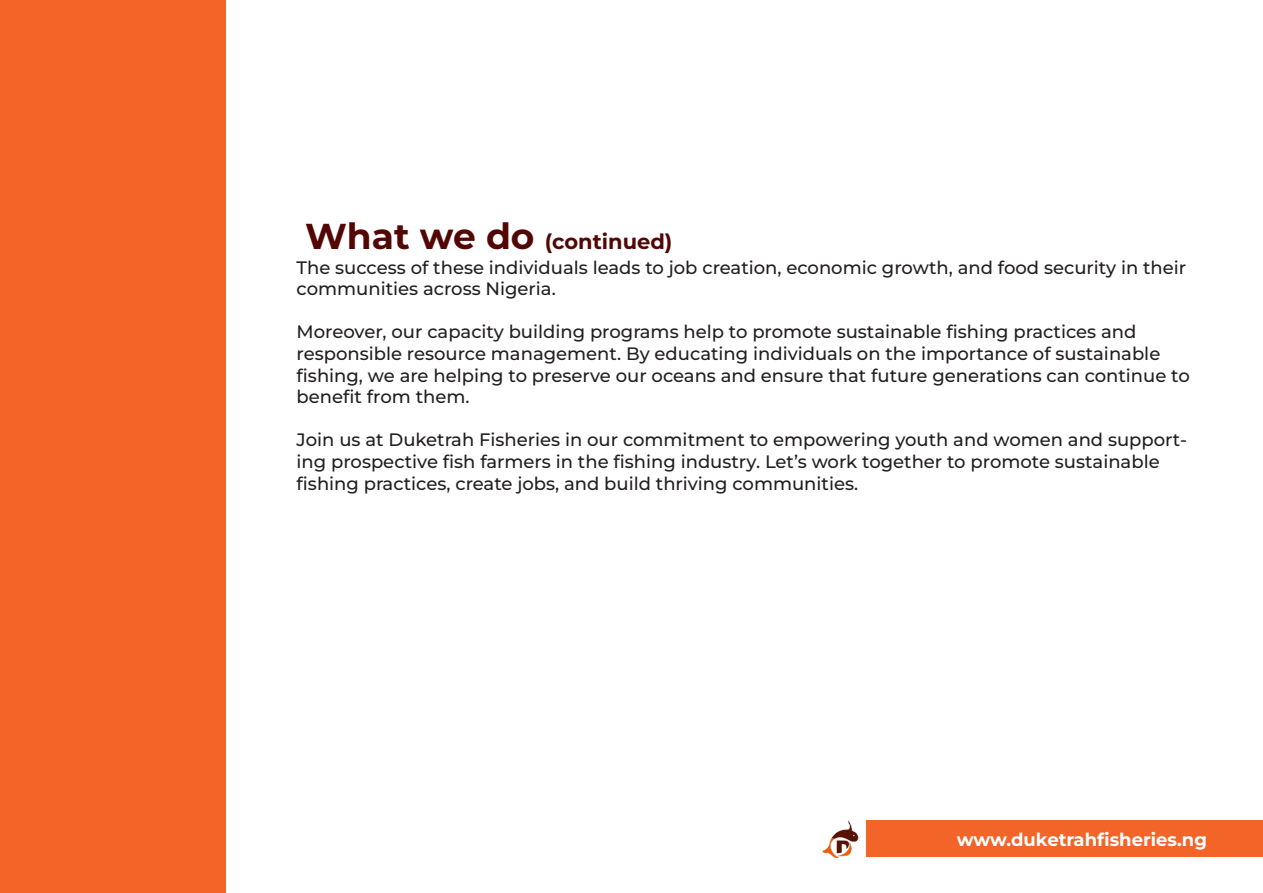
<style>
.page{position:relative;width:1263px;height:893px;background:#fff}
.page>*{position:absolute;margin:0;border:0;box-sizing:border-box;transform-origin:0 0}
.t1{font:700 21px "Montserrat";color:#520705}
.t2{font:500 18px/21.6px "Montserrat";color:#231f20}
.t3{font:700 18px "Montserrat";color:#fff}
.s1{font-size:36px}
</style>
<div class="page">
<div style="left:0;top:0;width:225px;height:893px;background:#f26428"></div>
<div style="left:866px;top:821px;width:397px;height:36px;background:#f26428"></div>
<img style="left:823px;top:821px;width:37px;height:36px">
<p class="t1" style="left:305px;top:227px;width:369px"><span class="s1">What we do</span> (continued)</p>
<p class="t2" style="left:297px;top:256px;width:891px">The success of these individuals leads to job creation, economic growth, and food security in their communities across Nigeria.</p>
<p class="t2" style="left:297px;top:321px;width:841px">Moreover, our capacity building programs help to promote sustainable fishing practices and</p>
<p class="t2" style="left:297px;top:342px;width:865px">responsible resource management. By educating individuals on the importance of sustainable</p>
<p class="t2" style="left:297px;top:364px;width:895px">fishing, we are helping to preserve our oceans and ensure that future generations can continue to benefit from them.</p>
<p class="t2" style="left:297px;top:429px;width:892px">Join us at Duketrah Fisheries in our commitment to empowering youth and women and support&shy;ing prospective fish farmers in the fishing industry. Let’s work together to promote sustainable</p>
<p class="t2" style="left:297px;top:472px;width:563px">fishing practices, create jobs, and build thriving communities.</p>
<p class="t3" style="left:957px;top:827px;width:252px">www.duketrahfisheries.ng</p>
</div>
